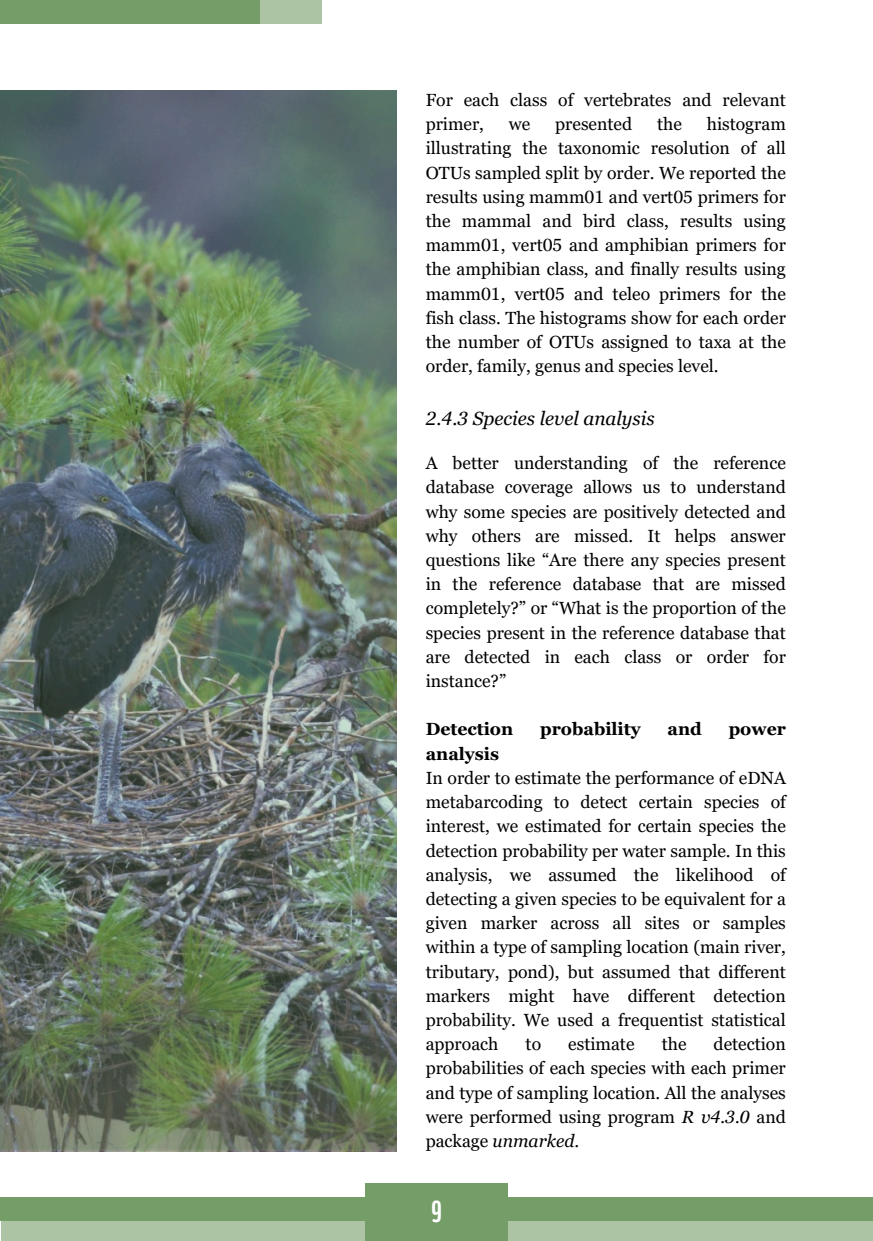
<style>
.page{position:relative;width:873px;height:1241px;background:#fff}
.page>*{position:absolute;margin:0;border:0;box-sizing:border-box;transform-origin:0 0}
.t1{font:29.4px "WWF";color:#fff}
.t2{font:italic 19.07px "Georgia Pro";color:#000}
.t3{font:17.68px/24.2px "Georgia Pro";color:#000;text-align:justify}
.t4{font:700 17.68px "Georgia Pro";color:#000}
.s1{font-style:italic}
</style>
<div class="page">
<div style="left:1px;top:1197px;width:872px;height:43px;background:#acc4a4"></div>
<div style="left:437px;top:1197px;width:436px;height:23px;background:#759d68"></div>
<div style="left:0;top:1197px;width:437px;height:23px;background:#759d68"></div>
<div style="left:365px;top:1182px;width:143px;height:58px;background:#759d68"></div>
<div style="left:0;top:0;width:259px;height:23px;background:#759d68"></div>
<svg style="left:259px;top:0;width:63px;height:23px"></svg>
<img style="left:0;top:90px;width:397px;height:1060px">
<h1 class="t3" style="left:426px;top:88px;width:362px">For each class of vertebrates and relevant primer,</h1>
<h1 class="t3" style="left:426px;top:112px;width:362px;text-indent:281px">histogram illustrating the taxonomic resolution of all OTUs sampled split by order. We reported the results using mamm01 and vert05 primers for the mammal and bird class, results using mamm01, vert05 and amphibian primers for the amphibian class, and finally results using mamm01, vert05 and teleo primers for the fish class. The histograms show for each order the number of OTUs assigned to taxa at the order, family, genus and species level.</h1>
<h1 class="t3" style="left:509px;top:112px;width:23px">we</h1>
<h1 class="t3" style="left:555px;top:112px;width:78px">presented</h1>
<h1 class="t3" style="left:657px;top:112px;width:26px">the</h1>
<p class="t2" style="left:426px;top:407px;width:230px">2.4.3 Species level analysis</p>
<h1 class="t3" style="left:426px;top:451px;width:362px">A better understanding of the reference database coverage allows us to understand why some species are positively detected and why others are missed. It helps answer questions like “Are there any species present in the reference database that are missed completely?” or “What is the proportion of the species present in the reference database that are detected in each class or order for instance?”</h1>
<h1 class="t4" style="left:426px;top:719px;width:89px">Detection</h1>
<h1 class="t4" style="left:540px;top:719px;width:102px">probability</h1>
<h1 class="t4" style="left:667px;top:719px;width:36px">and</h1>
<h1 class="t4" style="left:729px;top:719px;width:59px">power</h1>
<h1 class="t4" style="left:426px;top:743px;width:75px">analysis</h1>
<p class="t3" style="left:426px;top:765px;width:362px">In order to estimate the performance of eDNA metabarcoding to detect certain species of interest, we estimated for certain species the detection probability per water sample. In this analysis, we assumed the likelihood of detecting a given species to be equivalent for a given marker across all sites or samples within a type of sampling location (main river, tributary, pond), but assumed that different markers might have different detection probability. We used a frequentist statistical approach</p>
<p class="t3" style="left:426px;top:1031px;width:362px;text-indent:288px">detection probabilities of each species with each primer and type of sampling location. All the analyses were performed using program <span class="s1">R v4.3.0</span> and package <span class="s1">unmarked</span>.</p>
<p class="t3" style="left:526px;top:1031px;width:17px">to</p>
<p class="t3" style="left:568px;top:1031px;width:68px">estimate</p>
<p class="t3" style="left:662px;top:1031px;width:26px">the</p>
<p class="t1" style="left:431px;top:1186px;width:12px">9</p>
</div>
